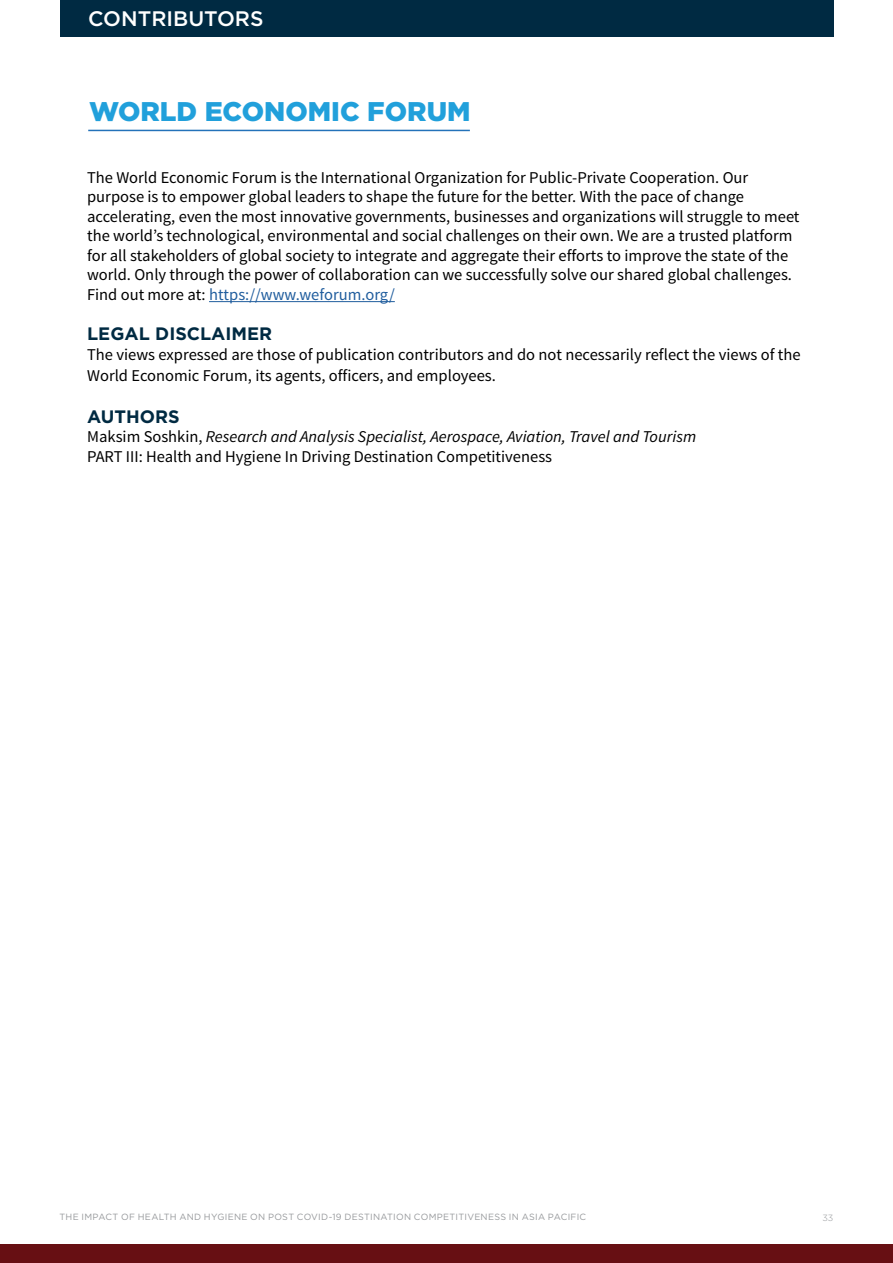
<style>
.page{position:relative;width:893px;height:1263px;background:#fff}
.page>*{position:absolute;margin:0;border:0;box-sizing:border-box;transform-origin:0 0}
.t1{font:900 27px "Gotham";color:#21a0db}
.t2{font:500 21px "Gotham";color:#fff}
.t3{font:700 18px "Gotham";color:#002a42}
.t4{font:16.5px/19.5px "Source Sans Pro";color:#000}
.t5{font:9px "Gotham";letter-spacing:.03em;color:#97999c}
.t6{font:300 9px "Gotham";color:#97999c}
.s1{color:#215e9e}
.s2{font-style:italic}
</style>
<div class="page">
<div style="left:0;top:1244px;width:893px;height:19px;background:#670f13"></div>
<div style="left:60px;top:0;width:773px;height:36px;background:#002a42"></div>
<hr style="left:209px;top:301px;width:186px;height:1px;background:#215e9e">
<hr style="left:88px;top:130px;width:382px;height:1px;background:#2372b9">
<p class="t2" style="left:88px;top:5px;width:177px">CONTRIBUTORS</p>
<h1 class="t1" style="left:89px;top:93px;width:383px">WORLD ECONOMIC FORUM</h1>
<p class="t4" style="left:87px;top:168px;width:714px">The World Economic Forum is the International Organization for Public-Private Cooperation. Our purpose is to empower global leaders to shape the future for the better. With the pace of change accelerating, even the most innovative governments, businesses and organizations will struggle to meet the world’s technological, environmental and social challenges on their own. We are a trusted platform for all stakeholders of global society to integrate and aggregate their efforts to improve the state of the world. Only through the power of collaboration can we successfully solve our shared global challenges.<br>Find out more at: <span class="s1">https://www.weforum.org/</span></p>
<p class="t3" style="left:87px;top:322px;width:187px">LEGAL DISCLAIMER</p>
<p class="t4" style="left:87px;top:344px;width:715px;line-height:21px">The views expressed are those of publication contributors and do not necessarily reflect the views of the<br>World Economic Forum, its agents, officers, and employees.</p>
<p class="t3" style="left:87px;top:405px;width:94px">AUTHORS</p>
<p class="t4" style="left:87px;top:427px;width:610px">Maksim Soshkin, <span class="s2">Research and Analysis Specialist, Aerospace, Aviation, Travel and Tourism<br></span>PART III: Health and Hygiene In Driving Destination Competitiveness</p>
<p class="t5" style="left:60px;top:1211px;width:528px">THE IMPACT OF HEALTH AND HYGIENE ON POST COVID-19 DESTINATION COMPETITIVENESS IN ASIA PACIFIC</p>
<p class="t6" style="left:822px;top:1212px;width:12px">33</p>
</div>
